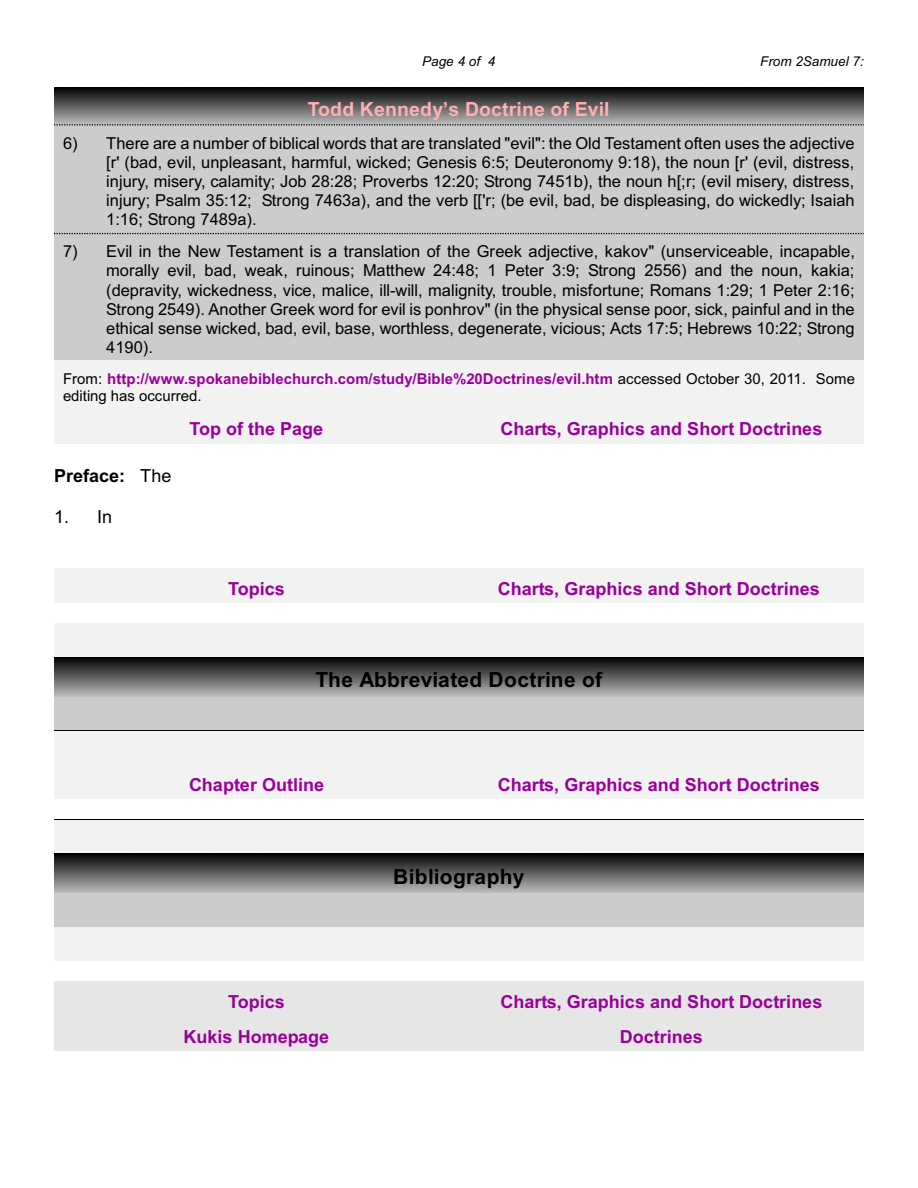
<style>
.page{position:relative;width:918px;height:1188px;background:#fff}
.page>*{position:absolute;margin:0;border:0;box-sizing:border-box;transform-origin:0 0}
.t1{font:700 21px "Arial";letter-spacing:.015em;color:#000}
.t2{font:700 19.5px "Arial";letter-spacing:.01em;color:#ffb0b0}
.t3{font:700 18px "Arial";color:#909}
.t4{font:700 18px "Arial";color:#000}
.t5{font:18px "Arial";color:#000}
.t6{font:16.5px/19px "Arial";color:#000;text-align:justify}
.t7{font:700 15px/17.2px "Arial";color:#909}
.t8{font:italic 13.5px "Arial";color:#000}
.s1{font-weight:400;color:#000}
.s2{font-weight:400}
</style>
<div class="page">
<img style="left:54px;top:89px;width:810px;height:35px">
<hr style="left:54px;top:87px;width:810px;height:2px;background:#010101">
<div style="left:54px;top:124px;width:810px;height:109px;background:#ccc"></div>
<svg style="left:54px;top:124px;width:810px;height:1px"></svg>
<div style="left:54px;top:233px;width:810px;height:128px;background:#ccc"></div>
<svg style="left:54px;top:233px;width:810px;height:1px"></svg>
<div style="left:54px;top:361px;width:810px;height:48px;background:#f2f2f2"></div>
<div style="left:54px;top:409px;width:405px;height:34px;background:#f2f2f2"></div>
<div style="left:459px;top:409px;width:405px;height:34px;background:#f2f2f2"></div>
<div style="left:54px;top:568px;width:405px;height:35px;background:#f2f2f2"></div>
<div style="left:459px;top:568px;width:405px;height:35px;background:#f2f2f2"></div>
<div style="left:54px;top:624px;width:810px;height:33px;background:#f2f2f2"></div>
<img style="left:54px;top:659px;width:810px;height:37px">
<svg style="left:54px;top:658px;width:810px;height:1px"></svg>
<div style="left:54px;top:697px;width:810px;height:33px;background:#ccc"></div>
<div style="left:54px;top:731px;width:810px;height:33px;background:#f2f2f2"></div>
<div style="left:54px;top:765px;width:405px;height:34px;background:#f2f2f2"></div>
<div style="left:459px;top:765px;width:405px;height:34px;background:#f2f2f2"></div>
<div style="left:54px;top:820px;width:810px;height:34px;background:#f2f2f2"></div>
<img style="left:54px;top:855px;width:810px;height:38px">
<svg style="left:54px;top:854px;width:810px;height:1px"></svg>
<div style="left:54px;top:893px;width:810px;height:34px;background:#ccc"></div>
<div style="left:54px;top:927px;width:810px;height:34px;background:#f2f2f2"></div>
<div style="left:54px;top:982px;width:405px;height:34px;background:#e6e6e6"></div>
<div style="left:459px;top:982px;width:405px;height:34px;background:#e6e6e6"></div>
<div style="left:54px;top:1016px;width:405px;height:35px;background:#e6e6e6"></div>
<div style="left:459px;top:1016px;width:405px;height:35px;background:#e6e6e6"></div>
<p class="t8" style="left:422px;top:57px;width:75px">Page 4 of 4</p>
<p class="t8" style="left:760px;top:57px;width:105px">From 2Samuel 7:</p>
<p class="t2" style="left:308px;top:101px;width:303px">Todd Kennedy’s Doctrine of Evil</p>
<p class="t6" style="left:106px;top:135px;width:750px;text-indent:-43px">6) There are a number of biblical words that are translated "evil": the Old Testament often uses the adjective [r' (bad, evil, unpleasant, harmful, wicked; Genesis 6:5; Deuteronomy 9:18), the noun [r' (evil, distress, injury, misery, calamity; Job 28:28; Proverbs 12:20; Strong 7451b), the noun h[;r; (evil misery, distress, injury; Psalm 35:12; Strong 7463a), and the verb [['r; (be evil, bad, be displeasing, do wickedly; Isaiah 1:16; Strong 7489a).</p>
<p class="t6" style="left:106px;top:244px;width:750px;text-indent:-43px">7) Evil in the New Testament is a translation of the Greek adjective, kakov" (unserviceable, incapable, morally evil, bad, weak, ruinous; Matthew 24:48; 1 Peter 3:9; Strong 2556) and the noun, kakia; (depravity, wickedness, vice, malice, ill-will, malignity, trouble, misfortune; Romans 1:29; 1 Peter 2:16; Strong 2549). Another Greek word for evil is ponhrov" (in the physical sense poor, sick, painful and in the ethical sense wicked, bad, evil, base, worthless, degenerate, vicious; Acts 17:5; Hebrews 10:22; Strong 4190).</p>
<p class="t7" style="left:63px;top:372px;width:794px"><span class="s1">From:</span> http://www.spokanebiblechurch.com/study/Bible%20Doctrines/evil.htm <span class="s1">accessed October 30, 2011. Some editing has occurred.</span></p>
<p class="t3" style="left:190px;top:422px;width:135px">Top of the Page</p>
<p class="t3" style="left:500px;top:422px;width:323px">Charts, Graphics and Short Doctrines</p>
<p class="t4" style="left:54px;top:468px;width:119px">Preface: <span class="s2">The</span></p>
<p class="t5" style="left:54px;top:510px;width:60px">1. In</p>
<p class="t3" style="left:228px;top:581px;width:58px">Topics</p>
<p class="t3" style="left:498px;top:581px;width:324px">Charts, Graphics and Short Doctrines</p>
<p class="t1" style="left:315px;top:672px;width:288px">The Abbreviated Doctrine of</p>
<p class="t3" style="left:189px;top:778px;width:137px">Chapter Outline</p>
<p class="t3" style="left:498px;top:778px;width:324px">Charts, Graphics and Short Doctrines</p>
<p class="t1" style="left:393px;top:869px;width:133px">Bibliography</p>
<p class="t3" style="left:228px;top:995px;width:58px">Topics</p>
<p class="t3" style="left:500px;top:995px;width:323px">Charts, Graphics and Short Doctrines</p>
<p class="t3" style="left:184px;top:1029px;width:147px">Kukis Homepage</p>
<p class="t3" style="left:620px;top:1029px;width:85px">Doctrines</p>
</div>
